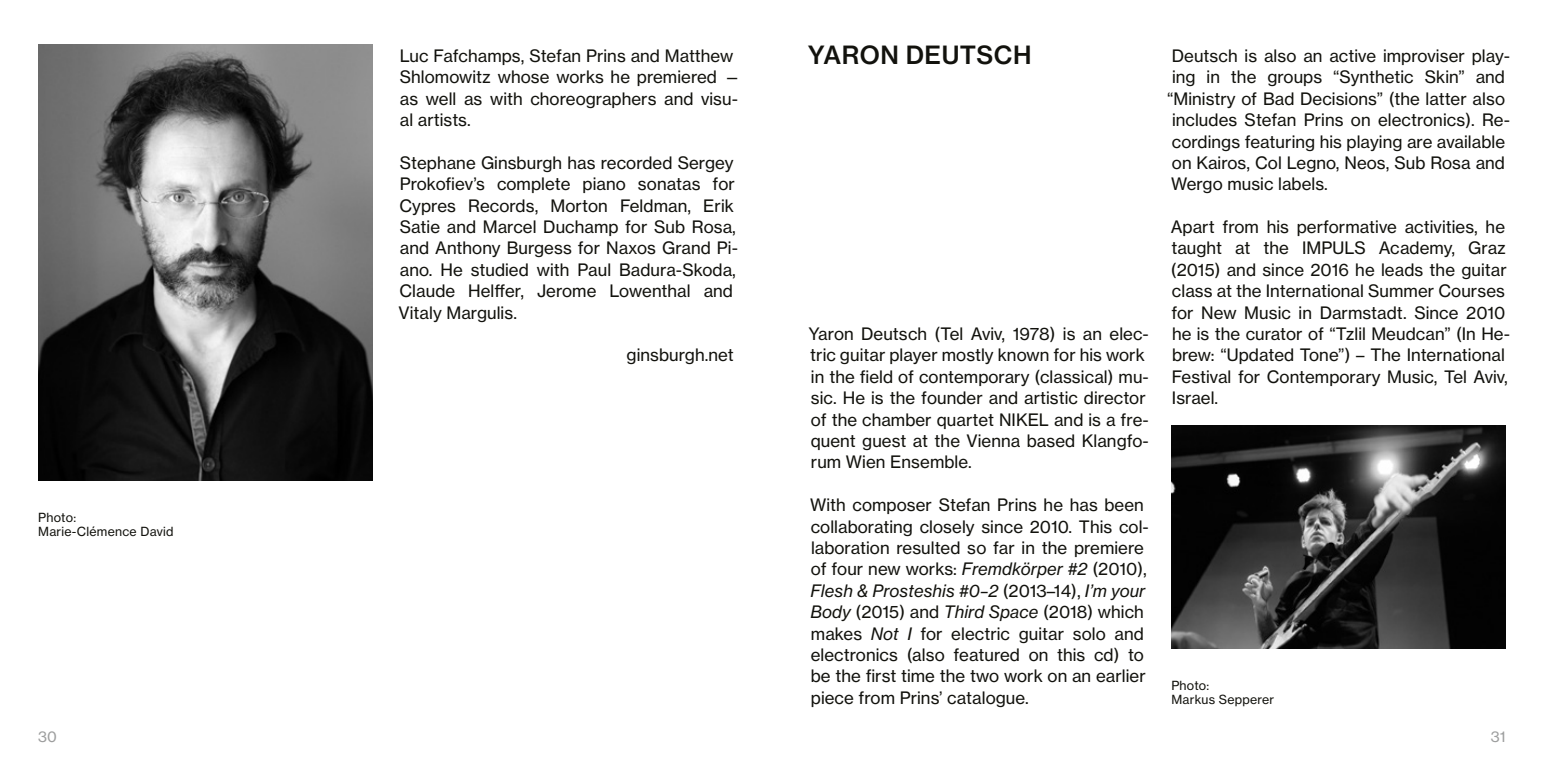
<style>
.page{position:relative;width:1544px;height:766px;background:#fff}
.page>*{position:absolute;margin:0;border:0;box-sizing:border-box;transform-origin:0 0}
.head_fließtext{font:24.75px "N Haas Grotesk TX Pro 65 Md";letter-spacing:.02em;color:#12120d}
.fließtext_englisch{font:16.88px/21.4px "N Haas Grotesk TX Pro 55 Rg";letter-spacing:.005em;color:#12120d}
.t1{font:14.62px "N Haas Grotesk TX Pro 55 Rg";color:#9d9e9e}
.t2{font:12.38px "N Haas Grotesk TX Pro 55 Rg";letter-spacing:.02em;color:#12120d}
.s1{font-family:"N Haas Grotesk TX Pro 56 It"}
</style>
<div class="page">
<img style="left:38px;top:45px;width:334px;height:435px">
<img style="left:1171px;top:425px;width:334px;height:223px">
<p class="t2" style="left:38px;top:510px;width:39px">Photo:</p>
<p class="t2" style="left:38px;top:523px;width:137px">Marie-Clémence David</p>
<p class="fließtext_englisch" style="left:400px;top:45px;width:342px">Luc Fafchamps, Stefan Prins and Matthew<br>Shlomowitz whose works he premiered — as well as with choreographers and visu&shy;al artists.</p>
<p class="fließtext_englisch" style="left:398px;top:152px;width:341px">Stephane Ginsburgh has recorded Sergey Prokofiev’s complete piano sonatas for Cypres Records, Morton Feldman, Erik Satie and Marcel Duchamp for Sub Rosa, and Anthony Burgess for Naxos Grand Pi&shy;ano. He studied with Paul Badura-Skoda, Claude Helffer, Jerome Lowenthal and Vitaly Margulis.</p>
<p class="fließtext_englisch" style="left:626px;top:344px;width:109px">ginsburgh.net</p>
<p class="head_fließtext" style="left:808px;top:40px;width:225px">YARON DEUTSCH</p>
<p class="fließtext_englisch" style="left:808px;top:323px;width:342px">Yaron Deutsch (Tel Aviv, 1978) is an elec&shy;tric guitar player mostly known for his work in the field of contemporary (classical) mu&shy;sic. He is the founder and artistic director of the chamber quartet NIKEL and is a fre&shy;quent guest at the Vienna based Klangfo&shy;rum Wien Ensemble.</p>
<p class="fließtext_englisch" style="left:810px;top:494px;width:340px">With composer Stefan Prins he has been collaborating closely since 2010. This col&shy;laboration resulted so far in the premiere of four new works: <span class="s1">Fremdkörper #2</span> (2010), <span class="s1">Flesh &amp; Prosteshis #0–2</span> (2013–14), <span class="s1">I’m your Body</span> (2015) and <span class="s1">Third Space</span> (2018) which makes <span class="s1">Not I</span> for electric guitar solo and electronics (also featured on this cd) to be the first time the two work on an earlier piece from Prins’ catalogue.</p>
<p class="fließtext_englisch" style="left:1167px;top:45px;width:344px">Deutsch is also an active improviser play&shy;ing in the groups “Synthetic Skin” and “Ministry of Bad Decisions” (the latter also includes Stefan Prins on electronics). Re&shy;cordings featuring his playing are available on Kairos, Col Legno, Neos, Sub Rosa and Wergo music labels.</p>
<p class="fließtext_englisch" style="left:1170px;top:216px;width:341px">Apart from his performative activities, he taught at the IMPULS Academy, Graz (2015) and since 2016 he leads the guitar class at the International Summer Courses for New Music in Darmstadt. Since 2010 he is the curator of “Tzlil Meudcan” (In He&shy;brew: “Updated Tone”) – The International Festival for Contemporary Music, Tel Aviv, Israel.</p>
<p class="t2" style="left:1171px;top:678px;width:39px">Photo:</p>
<p class="t2" style="left:1171px;top:691px;width:104px">Markus Sepperer</p>
<p class="t1" style="left:38px;top:727px;width:20px">30</p>
<p class="t1" style="left:1490px;top:727px;width:16px">31</p>
</div>
